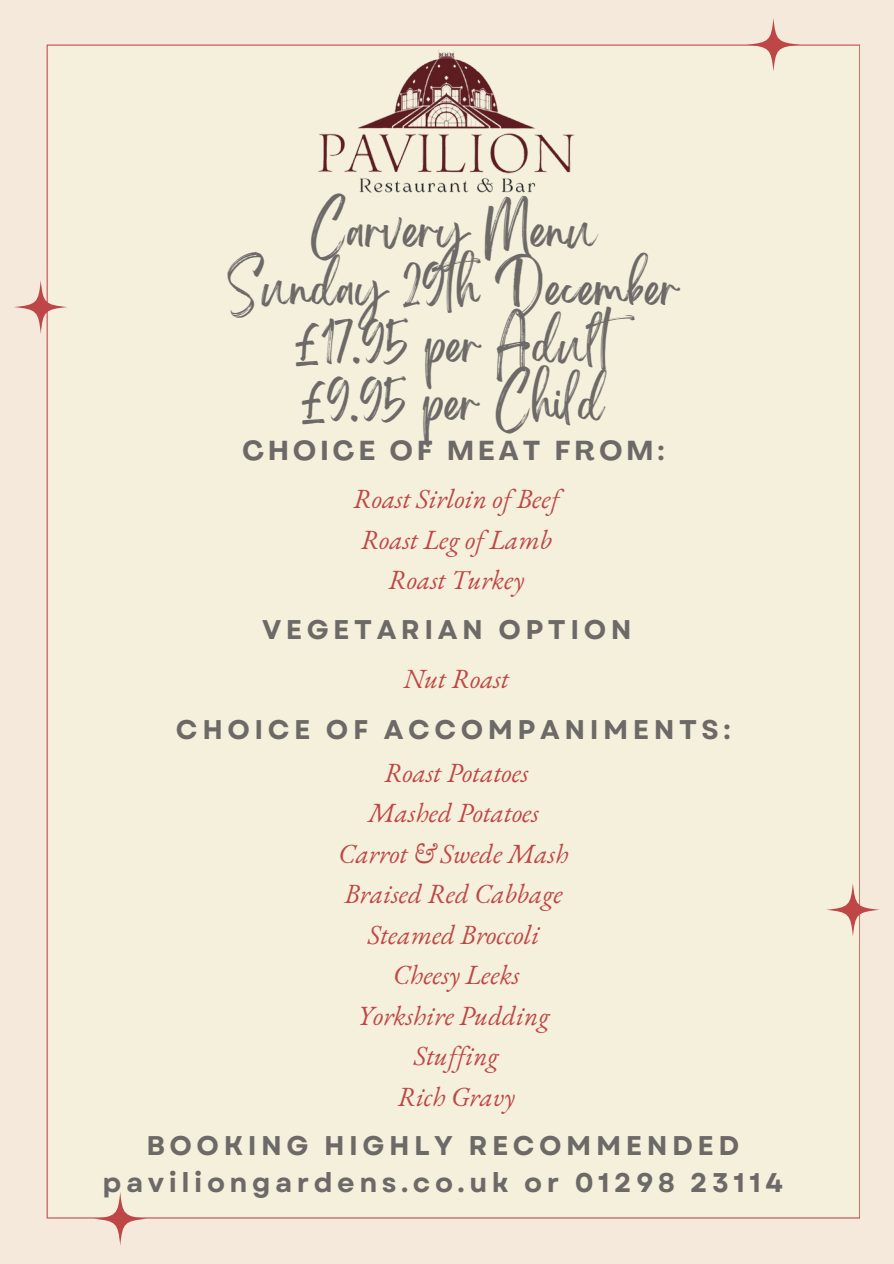
<style>
.page{position:relative;width:894px;height:1264px;background:#fff}
.page>*{position:absolute;margin:0;border:0;box-sizing:border-box;transform-origin:0 0}
.t1{font:41.7px "Brightwall";color:#6c6967}
.t2{font:italic 27px "EB Garamond";color:#bf4646}
.t3{font:700 27px/37.2px "Garet";letter-spacing:.17em;color:#6c6967;text-align:center}
.t4{font:700 27px "Agrandir";letter-spacing:.17em;color:#6c6967}
</style>
<div class="page">
<div style="left:0;top:0;width:893px;height:1263px;background:#f4e9da"></div>
<img style="left:46px;top:44px;width:814px;height:1175px">
<svg style="left:14px;top:280px;width:54px;height:54px"></svg>
<svg style="left:93px;top:1191px;width:54px;height:54px"></svg>
<svg style="left:746px;top:18px;width:54px;height:54px"></svg>
<svg style="left:825px;top:883px;width:54px;height:53px"></svg>
<img style="left:309px;top:50px;width:275px;height:147px">
<p class="t1" style="left:310px;top:216px;width:286px">Carvery Menu</p>
<p class="t1" style="left:227px;top:273px;width:453px">Sunday 29th December</p>
<p class="t1" style="left:296px;top:330px;width:354px">£17.95 per Adult</p>
<p class="t1" style="left:302px;top:388px;width:303px">£9.95 per Child</p>
<p class="t4" style="left:242px;top:439px;width:423px">CHOICE OF MEAT FROM:</p>
<p class="t2" style="left:353px;top:481px;width:207px">Roast Sirloin of Beef</p>
<p class="t2" style="left:360px;top:521px;width:193px">Roast Leg of Lamb</p>
<p class="t2" style="left:388px;top:562px;width:137px">Roast Turkey</p>
<p class="t3" style="left:262px;top:610px;width:371px">VEGETARIAN OPTION</p>
<p class="t2" style="left:403px;top:661px;width:107px">Nut Roast</p>
<p class="t3" style="left:176px;top:711px;width:556px">CHOICE OF ACCOMPANIMENTS:</p>
<p class="t2" style="left:384px;top:754px;width:146px">Roast Potatoes</p>
<h1 class="t2" style="left:368px;top:795px;width:172px">Mashed Potatoes</h1>
<h2 class="t2" style="left:338px;top:835px;width:231px">Carrot &amp; Swede Mash</h2>
<p class="t2" style="left:344px;top:876px;width:220px">Braised Red Cabbage</p>
<p class="t2" style="left:367px;top:916px;width:173px">Steamed Broccoli</p>
<p class="t2" style="left:393px;top:957px;width:128px">Cheesy Leeks</p>
<h2 class="t2" style="left:357px;top:997px;width:193px">Yorkshire Pudding</h2>
<p class="t2" style="left:413px;top:1038px;width:86px">Stuf ing</p>
<h2 class="t2" style="left:397px;top:1078px;width:119px">Rich Gravy</h2>
<p class="t3" style="left:103px;top:1127px;width:681px">BOOKING HIGHLY RECOMMENDED paviliongardens.co.uk or 01298 23114</p>
</div>
